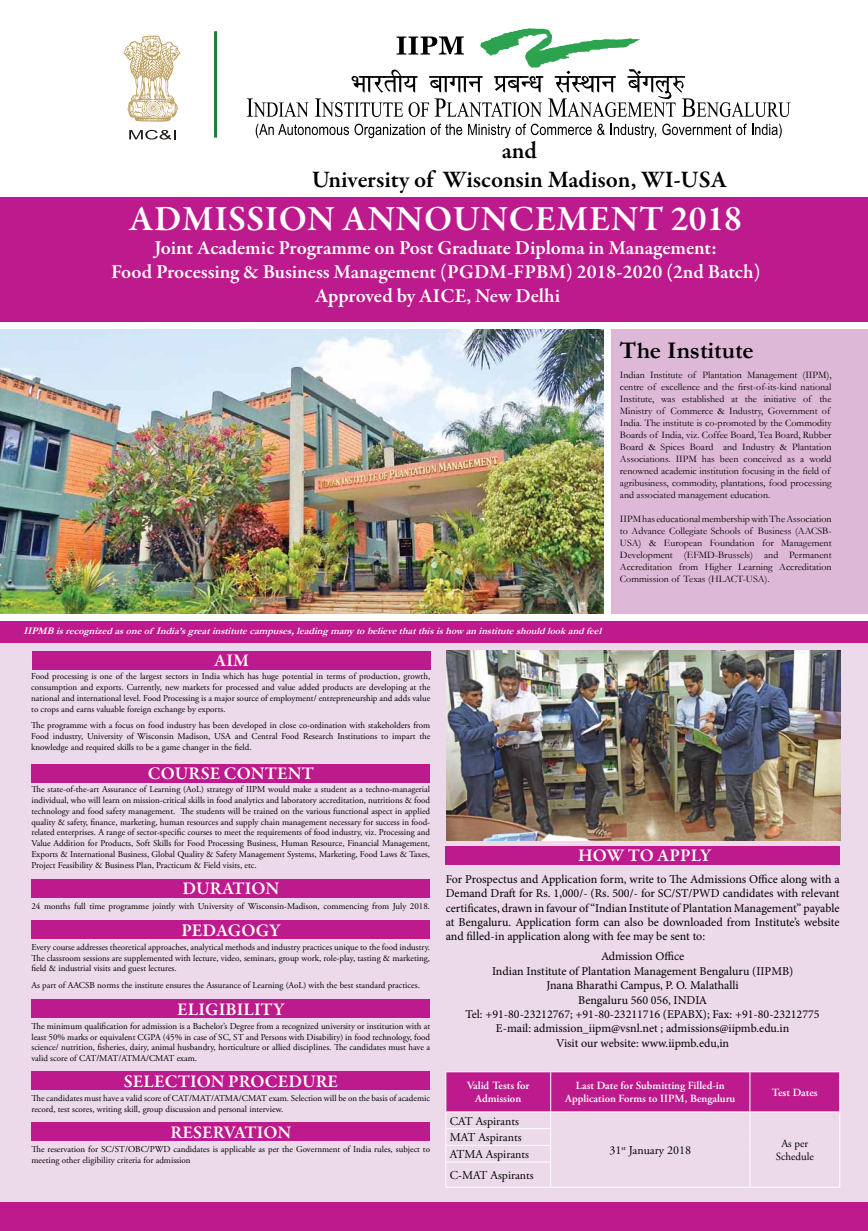
<style>
.page{position:relative;width:868px;height:1231px;background:#fff}
.page>*{position:absolute;margin:0;border:0;box-sizing:border-box;transform-origin:0 0}
.t1{font:600 36px "Garamond Premr Pro";letter-spacing:.01em;color:#fff}
.t2{font:600 24px/28.8px "Garamond Premr Pro";letter-spacing:-.005em;color:#000;text-align:center}
.t3{font:700 24px "Garamond";color:#000}
.t4{font:600 20px/24px "Garamond Premr Pro";letter-spacing:-.005em;color:#fff;text-align:center}
.t5{font:600 18px "Garamond Premr Pro";letter-spacing:.005em;color:#fff}
.t6{font:12px/14.4px "Minion Pro";color:#000;text-align:justify}
.t7{font:12px/16.7px "Adobe Garamond Pro";color:#000}
.t8{font:600 11px/13.2px "Adobe Garamond Pro";color:#fff;text-align:center}
.t9{font:11px/13.2px "Adobe Garamond Pro";color:#000;text-align:center}
.t10{font:10px/12px "Garamond";color:#000}
.t11{font:italic 700 10px "Garamond";color:#fff}
.t12{font:9px/10.8px "Adobe Garamond Pro";color:#000;text-align:justify}
</style>
<div class="page">
<div style="left:0;top:623px;width:867px;height:579px;background:#ecdaea"></div>
<div style="left:0;top:1202px;width:867px;height:28px;background:#bd1a8d"></div>
<svg style="left:247px;top:98px;width:61px;height:19px"></svg>
<svg style="left:256px;top:124px;width:206px;height:14px"></svg>
<svg style="left:468px;top:124px;width:123px;height:14px"></svg>
<svg style="left:597px;top:124px;width:7px;height:11px"></svg>
<svg style="left:610px;top:124px;width:46px;height:14px"></svg>
<svg style="left:662px;top:124px;width:119px;height:14px"></svg>
<svg style="left:315px;top:28px;width:475px;height:89px"></svg>
<hr style="left:214px;top:31px;width:3px;height:106px;background:#197d36">
<svg style="left:123px;top:35px;width:57px;height:87px"></svg>
<svg style="left:129px;top:130px;width:47px;height:9px"></svg>
<div style="left:0;top:621px;width:867px;height:21px;background:#bd1a8d"></div>
<div style="left:32px;top:651px;width:398px;height:18px;background:#bd1a8d"></div>
<div style="left:31px;top:764px;width:398px;height:18px;background:#bd1a8d"></div>
<div style="left:31px;top:879px;width:398px;height:18px;background:#bd1a8d"></div>
<div style="left:31px;top:920px;width:398px;height:18px;background:#bd1a8d"></div>
<div style="left:31px;top:999px;width:398px;height:18px;background:#bd1a8d"></div>
<div style="left:31px;top:1071px;width:398px;height:18px;background:#bd1a8d"></div>
<div style="left:31px;top:1122px;width:398px;height:18px;background:#bd1a8d"></div>
<img style="left:446px;top:650px;width:394px;height:190px">
<div style="left:0;top:196px;width:867px;height:125px;background:#bd1a8d"></div>
<img style="left:0;top:329px;width:603px;height:284px">
<div style="left:611px;top:329px;width:256px;height:284px;background:#deb9d7"></div>
<div style="left:445px;top:845px;width:394px;height:19px;background:#bd1a8d"></div>
<hr style="left:550px;top:1186px;width:199px;height:1px;background:#fff">
<hr style="left:749px;top:1186px;width:91px;height:1px;background:#fff">
<svg style="left:445px;top:1071px;width:395px;height:115px"></svg>
<hr style="left:445px;top:1186px;width:105px;height:1px;background:#fff">
<h2 class="t2" style="left:311px;top:136px;width:417px">and<br>University of Wisconsin Madison, WI-USA</h2>
<h1 class="t1" style="left:129px;top:197px;width:614px">ADMISSION ANNOUNCEMENT 2018</h1>
<h3 class="t4" style="left:111px;top:236px;width:650px">Joint Academic Programme on Post Graduate Diploma in Management:<br>Food Processing &amp; Business Management (PGDM-FPBM) 2018-2020 (2nd Batch)<br>Approved by AICE, New Delhi</h3>
<h2 class="t3" style="left:620px;top:334px;width:135px">The Institute</h2>
<p class="t10" style="left:620px;top:369px;width:213px">Indian Institute of Plantation Management (IIPM), centre of excellence and the first-of-its-kind national Institute, was established at the initiative of the Ministry of Commerce &amp; Industry, Government of India. The institute is co-promoted by the Commodity Boards of India, viz. Coffee Board, Tea Board, Rubber Board &amp; Spices Board and Industry &amp; Plantation Associations. IIPM has been conceived as a world renowned academic institution focusing in the field of agribusiness, commodity, plantations, food processing and associated management education.</p>
<p class="t10" style="left:620px;top:513px;width:213px;text-align:justify">IIPM has educational membership with The Association to Advance Collegiate Schools of Business (AACSB-USA) &amp; European Foundation for Management Development (EFMD-Brussels) and Permanent Accreditation from Higher Learning Accreditation Commission of Texas (HLACT-USA).</p>
<p class="t11" style="left:24px;top:624px;width:583px">IIPMBisrecognizedasoneof India’sgreatinstitutecampuses,leadingmanytobelievethatthisishow aninstituteshouldlookandfeel</p>
<h3 class="t5" style="left:214px;top:649px;width:36px">AIM</h3>
<p class="t12" style="left:31px;top:671px;width:400px">Food processing is one of the largest sectors in India which has huge potential in terms of production, growth, consumption and exports. Currently, new markets for processed and value added products are developing at the national and international level. Food Processing is a major source of employment/ entrepreneurship and adds value to crops and earns valuable foreign exchange by exports.</p>
<p class="t12" style="left:31px;top:720px;width:400px">The programme with a focus on food industry has been developed in close co-ordination with stakeholders from Food industry, University of Wisconsin Madison, USA and Central Food Research Institutions to impart the knowledge and required skills to be a game changer in the field.</p>
<p class="t12" style="left:31px;top:784px;width:400px">The state-of-the-art Assurance of Learning (AoL) strategy of IIPM would make a student as a techno-managerial individual, who will learn on mission-critical skills in food analytics and laboratory accreditation, nutritions &amp; food technology and food safety management. The students will be trained on the various functional aspect in applied quality &amp; safety, finance, marketing, human resources and supply chain management necessary for success in food&shy;related enterprises. A range of sector-specific courses to meet the requirements of food industry, viz. Processing and Value Addition for Products, Soft Skills for Food Processing Business, Human Resource, Financial Management, Exports &amp; International Business, Global Quality &amp; Safety Management Systems, Marketing, Food Laws &amp; Taxes, Project Feasibility &amp; Business Plan, Practicum &amp; Field visits, etc.</p>
<p class="t12" style="left:31px;top:900px;width:400px">24 months full time programme jointly with University of Wisconsin-Madison, commencing from July 2018.</p>
<p class="t12" style="left:31px;top:941px;width:400px">Every course addresses theoretical approaches, analytical methods and industry practices unique to the food industry.<br>The classroom sessions are supplemented with lecture, video, seminars, group work, role-play, tasting &amp; marketing, field &amp; industrial visits and guest lectures.</p>
<p class="t12" style="left:31px;top:979px;width:390px">As part of AACSB norms the institute ensures the Assurance of Learning (AoL) with the best standard practices.</p>
<p class="t12" style="left:31px;top:1020px;width:400px">The minimum qualification for admission is a Bachelor’s Degree from a recognized university or institution with at least 50% marks or equivalent CGPA (45% in case of SC, ST and Persons with Disability) in food technology, food science/ nutrition, fisheries, dairy, animal husbandry, horticulture or allied disciplines. The candidates must have a valid score of CAT/MAT/ATMA/CMAT exam.</p>
<p class="t12" style="left:31px;top:1092px;width:400px">The candidates must have a valid score of CAT/MAT/ATMA/CMAT exam. Selection will be on the basis of academic record, test scores, writing skill, group discussion and personal interview.</p>
<p class="t12" style="left:31px;top:1144px;width:400px">The reservation for SC/ST/OBC/PWD candidates is applicable as per the Government of India rules, subject to meeting other eligibility criteria for admission</p>
<h3 class="t5" style="left:148px;top:762px;width:168px">COURSE CONTENT</h3>
<h3 class="t5" style="left:182px;top:877px;width:98px">DURATION</h3>
<h3 class="t5" style="left:181px;top:919px;width:101px">PEDAGOGY</h3>
<h3 class="t5" style="left:177px;top:997px;width:109px">ELIGIBILITY</h3>
<h3 class="t5" style="left:124px;top:1069px;width:216px">SELECTION PROCEDURE</h3>
<h3 class="t5" style="left:170px;top:1121px;width:122px">RESERVATION</h3>
<h3 class="t5" style="left:578px;top:844px;width:135px">HOW TO APPLY</h3>
<p class="t6" style="left:445px;top:871px;width:395px">For Prospectus and Application form, write to The Admissions Office along with a Demand Draft for Rs. 1,000/- (Rs. 500/- for SC/ST/PWD candidates with relevant certificates, drawn in favour of “Indian Institute of Plantation Management” payable at Bengaluru. Application form can also be downloaded from Institute’s website and filled-in application along with fee may be sent to:</p>
<p class="t6" style="left:465px;top:949px;width:355px;text-align:center">Admission Office<br>Indian Institute of Plantation Management Bengaluru (IIPMB)<br>Jnana Bharathi Campus, P. O. Malathalli<br>Bengaluru 560 056, INDIA<br>Tel: +91-80-23212767; +91-80-23211716 (EPABX); Fax: +91-80-23212775<br>E-mail: admission_iipm@vsnl.net ; admissions@iipmb.edu.in<br>Visit our website: www.iipmb.edu,in</p>
<p class="t8" style="left:467px;top:1079px;width:64px">Valid Tests for<br>Admission</p>
<p class="t8" style="left:565px;top:1079px;width:171px">Last Date for Submitting Filled-in<br>Application Forms to IIPM, Bengaluru</p>
<p class="t8" style="left:771px;top:1085px;width:47px">Test Dates</p>
<h3 class="t7" style="left:450px;top:1112px;width:71px">CAT Aspirants</h3>
<h3 class="t7" style="left:609px;top:1141px;width:83px">31<sup>st</sup> January 2018</h3>
<p class="t9" style="left:775px;top:1137px;width:40px">As per<br>Schedule</p>
<h3 class="t7" style="left:450px;top:1129px;width:81px">MAT Aspirants<br>ATMA Aspirants</h3>
<h3 class="t7" style="left:450px;top:1167px;width:85px">C-MAT Aspirants</h3>
</div>
